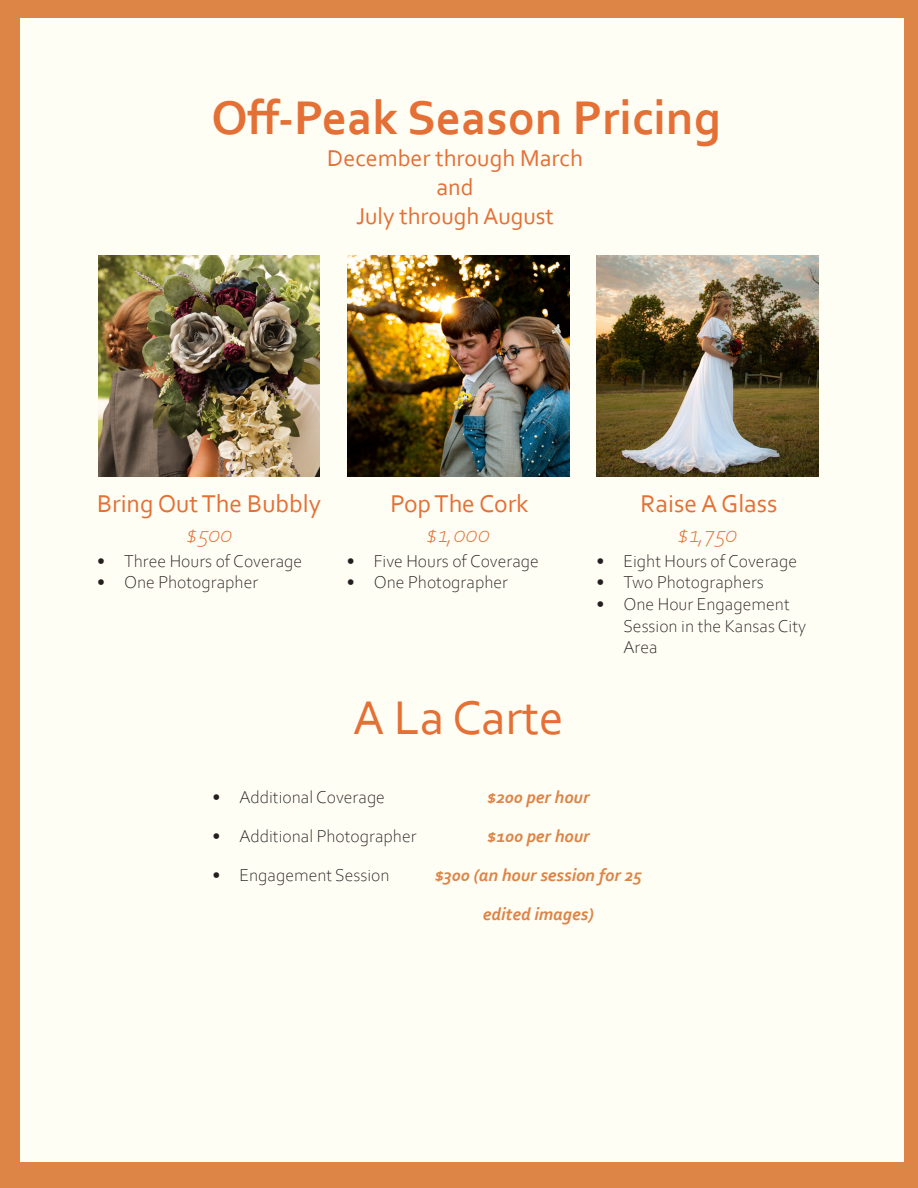
<style>
.page{position:relative;width:918px;height:1188px;background:#dd8447}
.page>*{position:absolute;margin:0;border:0;box-sizing:border-box;transform-origin:0 0}
.t1{font:700 49.5px "Corbel";color:#e47036}
.t2{font:49.5px "Corbel";color:#e47036}
.t3{font:25.5px "Corbel";color:#e47036}
.t4{font:24px "Corbel";color:#e47036}
.t5{font:italic 300 24px "Corbel";color:#e47036}
.t6{font:300 18px/21.6px "Corbel";color:#231f20}
.t7{font:italic 700 18px/39px "Corbel";color:#dd8447;text-align:center}
</style>
<div class="page">
<div style="left:20px;top:18px;width:884px;height:1144px;background:#fffef4"></div>
<img style="left:98px;top:256px;width:222px;height:221px">
<img style="left:597px;top:256px;width:221px;height:221px">
<img style="left:348px;top:256px;width:221px;height:221px">
<p class="t1" style="left:211px;top:87px;width:511px">Off-Peak Season Pricing</p>
<p class="t4" style="left:327px;top:143px;width:257px">December through March</p>
<p class="t4" style="left:436px;top:172px;width:39px">and</p>
<p class="t4" style="left:356px;top:201px;width:199px">July through August</p>
<p class="t3" style="left:97px;top:488px;width:226px">Bring Out The Bubbly</p>
<p class="t3" style="left:391px;top:488px;width:140px">Pop The Cork</p>
<p class="t3" style="left:641px;top:488px;width:138px">Raise A Glass</p>
<p class="t5" style="left:186px;top:518px;width:48px">$500</p>
<p class="t5" style="left:426px;top:518px;width:66px">$1,000</p>
<p class="t5" style="left:678px;top:518px;width:62px">$1,750</p>
<p class="t6" style="left:97px;top:549px;width:207px">• Three Hours of Coverage</p>
<p class="t6" style="left:97px;top:571px;width:163px">• One Photographer</p>
<p class="t6" style="left:347px;top:549px;width:194px">• Five Hours of Coverage</p>
<p class="t6" style="left:347px;top:571px;width:163px">• One Photographer</p>
<p class="t2" style="left:353px;top:686px;width:213px">A La Carte</p>
<p class="t6" style="left:596px;top:549px;width:202px">• Eight Hours of Coverage</p>
<p class="t6" style="left:596px;top:571px;width:169px">• Two Photographers</p>
<p class="t6" style="left:623px;top:593px;width:184px;text-indent:-27px">• One Hour Engagement<br>Session in the Kansas City<br>Area</p>
<p class="t6" style="left:212px;top:785px;width:174px">• Additional Coverage</p>
<p class="t6" style="left:212px;top:824px;width:206px">• Additional Photographer</p>
<p class="t6" style="left:212px;top:863px;width:179px">• Engagement Session</p>
<p class="t7" style="left:487px;top:777px;width:104px">$200 per hour</p>
<p class="t7" style="left:487px;top:816px;width:104px">$100 per hour</p>
<p class="t7" style="left:435px;top:855px;width:209px">$300 (an hour session for 25 edited images)</p>
</div>
